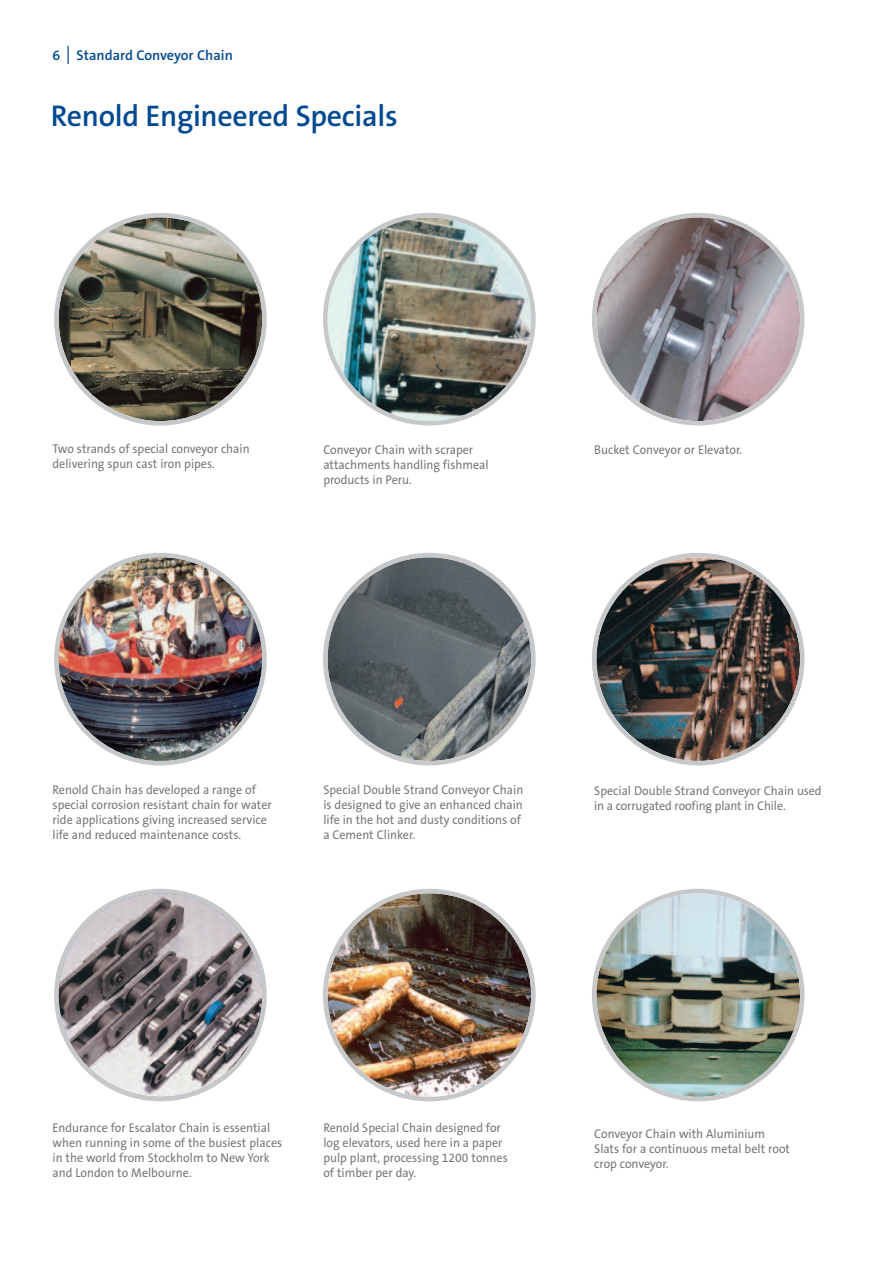
<style>
.page{position:relative;width:893px;height:1263px;background:#fff}
.page>*{position:absolute;margin:0;border:0;box-sizing:border-box;transform-origin:0 0}
.t1{font:600 30px "The Sans B6";letter-spacing:-.01em;color:#014990}
.t2{font:600 14.25px "The Sans B6";color:#014990}
.t3{font:12.75px/15px "The Sans B5 Plain";color:#76787b;scale:.95 1}
.s1{font-size:27px}
</style>
<div class="page">
<svg style="left:54px;top:213px;width:213px;height:212px"></svg>
<img style="left:323px;top:213px;width:213px;height:212px">
<svg style="left:592px;top:213px;width:212px;height:212px"></svg>
<img style="left:54px;top:553px;width:213px;height:212px">
<svg style="left:323px;top:553px;width:213px;height:212px"></svg>
<img style="left:592px;top:553px;width:212px;height:212px">
<svg style="left:54px;top:889px;width:213px;height:212px"></svg>
<img style="left:323px;top:889px;width:213px;height:212px">
<img style="left:592px;top:889px;width:212px;height:212px">
<p class="t2" style="left:53px;top:47px;width:182px">6 <span class="s1">I</span> Standard Conveyor Chain</p>
<h1 class="t1" style="left:51px;top:100px;width:348px">Renold Engineered Specials</h1>
<p class="t3" style="left:53px;top:442px;width:209px">Two strands of special conveyor chain delivering spun cast iron pipes.</p>
<p class="t3" style="left:323px;top:443px;width:176px">Conveyor Chain with scraper attachments handling fishmeal products in Peru.</p>
<p class="t3" style="left:594px;top:443px;width:157px">Bucket Conveyor or Elevator.</p>
<p class="t3" style="left:53px;top:782px;width:232px">Renold Chain has developed a range of special corrosion resistant chain for water ride applications giving increased service life and reduced maintenance costs.</p>
<p class="t3" style="left:323px;top:783px;width:212px">Special Double Strand Conveyor Chain is designed to give an enhanced chain life in the hot and dusty conditions of a Cement Clinker.</p>
<p class="t3" style="left:594px;top:783px;width:241px">Special Double Strand Conveyor Chain used in a corrugated roofing plant in Chile.</p>
<p class="t3" style="left:53px;top:1121px;width:243px">Endurance for Escalator Chain is essential when running in some of the busiest places in the world from Stockholm to New York and London to Melbourne.</p>
<p class="t3" style="left:323px;top:1121px;width:196px">Renold Special Chain designed for log elevators, used here in a paper pulp plant, processing 1200 tonnes of timber per day.</p>
<p class="t3" style="left:594px;top:1127px;width:208px">Conveyor Chain with Aluminium<br>Slats for a continuous metal belt root crop conveyor.</p>
</div>
